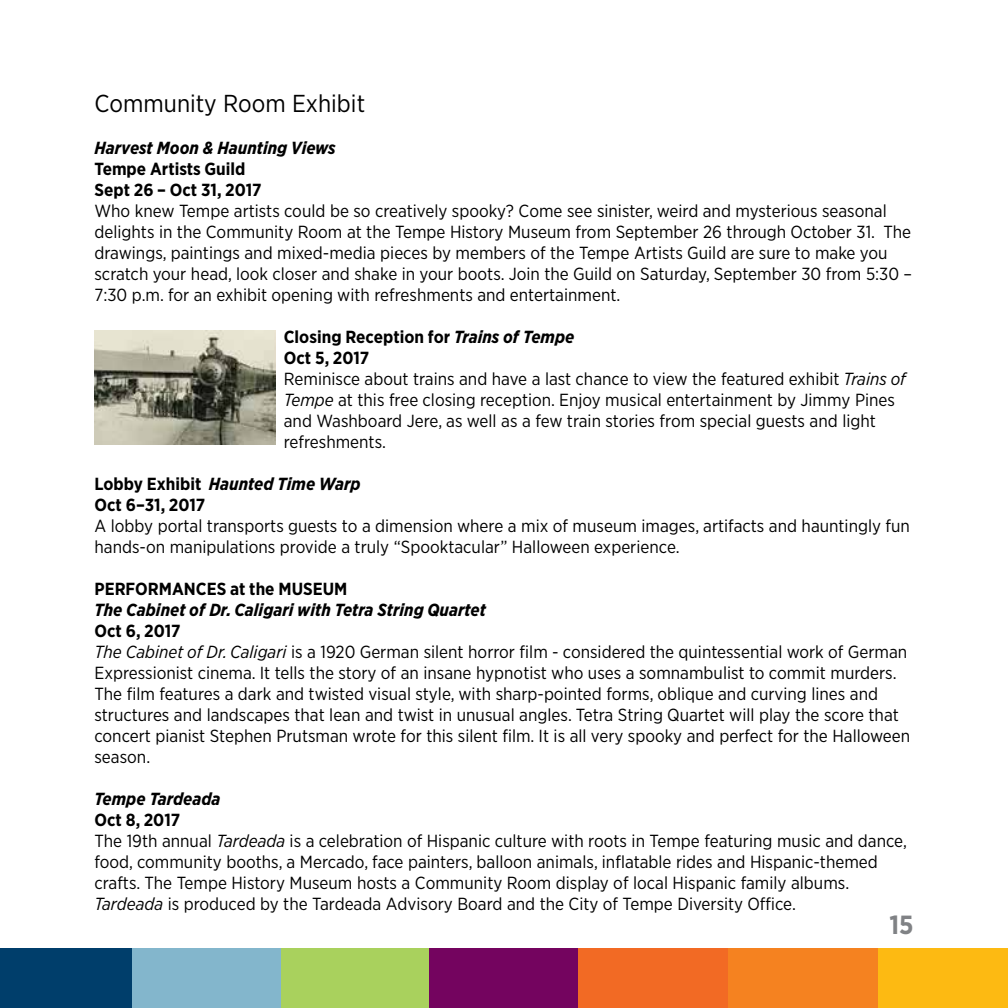
<style>
.page{position:relative;width:1008px;height:1008px;background:#fff}
.page>*{position:absolute;margin:0;border:0;box-sizing:border-box;transform-origin:0 0}
.t1{font:700 26.25px "Gotham Narrow";color:#808285}
.t2{font:24.5px "Gotham Narrow";color:#000}
.t3{font:17.5px/21px "Gotham Narrow";color:#000}
.t4{font:700 17.5px/21px "Gotham Narrow";color:#000}
.t5{font:italic 700 17.5px "Gotham Narrow";color:#000}
.s1{font-weight:700}
.s2{font-weight:700;font-style:italic}
.s3{font-style:italic}
</style>
<div class="page">
<div style="left:0;top:948px;width:133px;height:60px;background:#003e6b"></div>
<div style="left:132px;top:948px;width:151px;height:60px;background:#83b6cc"></div>
<div style="left:281px;top:948px;width:151px;height:60px;background:#a9d15d"></div>
<div style="left:429px;top:948px;width:151px;height:60px;background:#74045f"></div>
<div style="left:578px;top:948px;width:151px;height:60px;background:#f26a24"></div>
<div style="left:728px;top:948px;width:151px;height:60px;background:#f58220"></div>
<div style="left:878px;top:948px;width:130px;height:60px;background:#fdba12"></div>
<img style="left:94px;top:331px;width:182px;height:113px">
<h2 class="t2" style="left:94px;top:88px;width:272px">Community Room Exhibit</h2>
<p class="t5" style="left:94px;top:137px;width:243px">Harvest Moon &amp; Haunting Views</p>
<p class="t4" style="left:94px;top:158px;width:169px">Tempe Artists Guild<br>Sept 26 – Oct 31, 2017</p>
<p class="t3" style="left:94px;top:200px;width:819px">Who knew Tempe artists could be so creatively spooky? Come see sinister, weird and mysterious seasonal delights in the Community Room at the Tempe History Museum from September 26 through October 31. The drawings, paintings and mixed-media pieces by members of the Tempe Artists Guild are sure to make you scratch your head, look closer and shake in your boots. Join the Guild on Saturday, September 30 from 5:30 – 7:30 p.m. for an exhibit opening with refreshments and entertainment.</p>
<p class="t3" style="left:284px;top:326px;width:624px"><span class="s1">Closing Reception for</span> <span class="s2">Trains of Tempe<br></span><span class="s1">Oct 5, 2017<br></span>Reminisce about trains and have a last chance to view the featured exhibit <span class="s3">Trains of Tempe</span> at this free closing reception. Enjoy musical entertainment by Jimmy Pines and Washboard Jere, as well as a few train stories from special guests and light refreshments.</p>
<p class="t4" style="left:94px;top:473px;width:268px">Lobby Exhibit <span class="s3">Haunted Time Warp<br></span>Oct 6–31, 2017</p>
<p class="t3" style="left:94px;top:515px;width:817px">A lobby portal transports guests to a dimension where a mix of museum images, artifacts and hauntingly fun hands-on manipulations provide a truly “Spooktacular” Halloween experience.</p>
<p class="t4" style="left:94px;top:578px;width:254px">PERFORMANCES at the MUSEUM</p>
<p class="t5" style="left:94px;top:599px;width:393px">The Cabinet of Dr. Caligari with Tetra String Quartet</p>
<p class="t3" style="left:94px;top:620px;width:817px"><span class="s1">Oct 6, 2017<br></span><span class="s3">The Cabinet of Dr. Caligari</span> is a 1920 German silent horror film - considered the quintessential work of German Expressionist cinema. It tells the story of an insane hypnotist who uses a somnambulist to commit murders.<br>The film features a dark and twisted visual style, with sharp-pointed forms, oblique and curving lines and structures and landscapes that lean and twist in unusual angles. Tetra String Quartet will play the score that concert pianist Stephen Prutsman wrote for this silent film. It is all very spooky and perfect for the Halloween season.</p>
<p class="t5" style="left:94px;top:788px;width:128px">Tempe Tardeada</p>
<p class="t3" style="left:94px;top:809px;width:814px"><span class="s1">Oct 8, 2017<br></span>The 19th annual <span class="s3">Tardeada</span> is a celebration of Hispanic culture with roots in Tempe featuring music and dance, food, community booths, a Mercado, face painters, balloon animals, inflatable rides and Hispanic-themed crafts. The Tempe History Museum hosts a Community Room display of local Hispanic family albums.<br><span class="s3">Tardeada</span> is produced by the Tardeada Advisory Board and the City of Tempe Diversity Office.</p>
<h1 class="t1" style="left:889px;top:908px;width:26px">15</h1>
</div>
